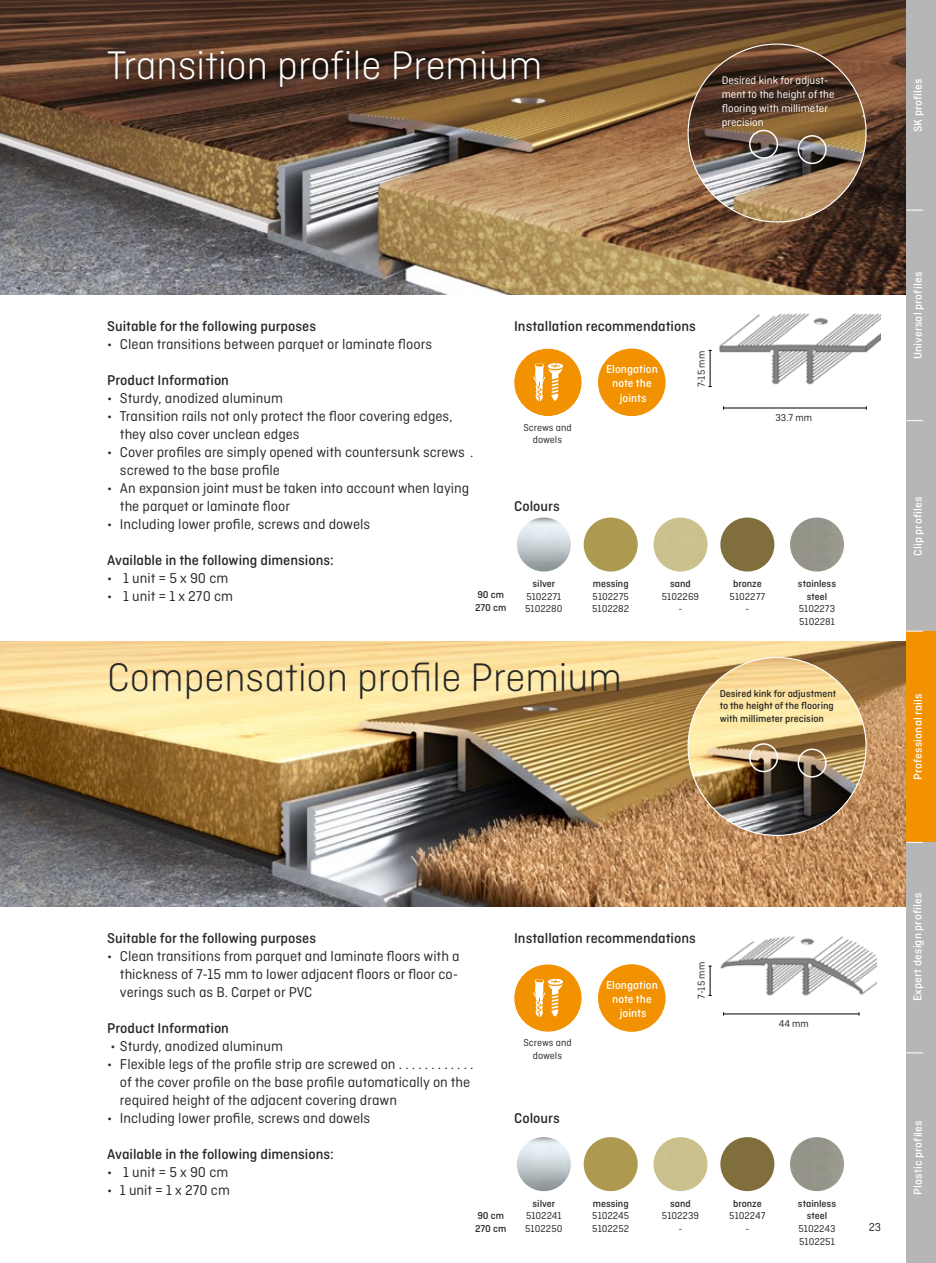
<style>
.page{position:relative;width:936px;height:1263px;background:#fff}
.page>*{position:absolute;margin:0;border:0;box-sizing:border-box;transform-origin:0 0}
.t1{font:300 42px "Ciutadella Rounded";color:#282827}
.t2{font:300 42px "Ciutadella Rounded";color:#fff}
.t3{font:15px/18px "Ciutadella Rounded";color:#282827}
.t4{font:500 15px "Ciutadella Rounded";color:#282827}
.t5{font:500 12px/14.4px "Ciutadella Rounded";letter-spacing:.01em;color:#fff;text-align:center}
.t6{font:12px "Ciutadella Rounded";color:#282827}
.t7{font:11.55px/13.8px "Ciutadella Rounded";color:#fff}
.t8{font:10.5px/12.6px "Ciutadella Rounded";color:#282827}
.t9{font:500 10.5px/12.6px "Ciutadella Rounded";color:#282827}
</style>
<div class="page">
<img style="left:0;top:0;width:906px;height:295px">
<div style="left:99px;top:42px;width:449px;height:53px;background:#000;opacity:.75"></div>
<div style="left:598px;top:349px;width:67px;height:67px;background:#f39200;border-radius:50%"></div>
<img style="left:517px;top:517px;width:54px;height:54px;border-radius:27px">
<div style="left:583px;top:517px;width:54px;height:54px;background:#ad994f;border-radius:27px"></div>
<div style="left:653px;top:517px;width:54px;height:54px;background:#cbc18e;border-radius:27px"></div>
<div style="left:720px;top:517px;width:54px;height:54px;background:#806f3c;border-radius:27px"></div>
<div style="left:514px;top:349px;width:67px;height:67px;background:#f39200;border-radius:50%"></div>
<svg style="left:533px;top:363px;width:30px;height:38px"></svg>
<div style="left:790px;top:517px;width:54px;height:54px;background:#959589;border-radius:27px"></div>
<img style="left:0;top:641px;width:906px;height:265px">
<div style="left:598px;top:964px;width:67px;height:68px;background:#f39200;border-radius:50%"></div>
<img style="left:517px;top:1137px;width:54px;height:54px;border-radius:27px">
<div style="left:583px;top:1137px;width:54px;height:54px;background:#ad994f;border-radius:27px"></div>
<div style="left:653px;top:1137px;width:54px;height:54px;background:#cbc18e;border-radius:27px"></div>
<div style="left:720px;top:1137px;width:54px;height:54px;background:#806f3c;border-radius:27px"></div>
<div style="left:514px;top:964px;width:67px;height:68px;background:#f39200;border-radius:50%"></div>
<svg style="left:533px;top:979px;width:30px;height:38px"></svg>
<div style="left:790px;top:1137px;width:54px;height:54px;background:#959589;border-radius:27px"></div>
<img style="left:688px;top:658px;width:178px;height:177px;border-radius:89px">
<div style="left:797px;top:748px;width:29px;height:29px;border:2px solid #fff;border-radius:50%"></div>
<div style="left:749px;top:743px;width:29px;height:29px;border:2px solid #fff;border-radius:50%"></div>
<img style="left:688px;top:44px;width:178px;height:178px;border-radius:89px">
<div style="left:797px;top:135px;width:29px;height:29px;border:2px solid #fff;border-radius:50%"></div>
<div style="left:749px;top:130px;width:29px;height:29px;border:2px solid #fff;border-radius:50%"></div>
<img style="left:719px;top:314px;width:161px;height:71px">
<hr style="left:723px;top:408px;width:143px;height:1px;background:#000">
<hr style="left:709px;top:350px;width:1px;height:36px;background:#000">
<img style="left:720px;top:935px;width:156px;height:61px">
<hr style="left:723px;top:1013px;width:136px;height:1px;background:#000">
<svg style="left:708px;top:966px;width:3px;height:30px"></svg>
<div style="left:906px;top:0;width:29px;height:1263px;background:#b7b6b6"></div>
<div style="left:906px;top:631px;width:29px;height:210px;background:#f39200"></div>
<svg style="left:906px;top:1052px;width:17px;height:1px"></svg>
<svg style="left:906px;top:631px;width:17px;height:1px"></svg>
<svg style="left:906px;top:420px;width:17px;height:1px"></svg>
<svg style="left:906px;top:210px;width:17px;height:1px"></svg>
<svg style="left:906px;top:842px;width:17px;height:1px"></svg>
<h1 class="t2" style="left:107px;top:42px;width:436px">Transition profile Premium</h1>
<p class="t7" style="left:721px;top:73px;width:114px">Desired kink for adjust&shy;ment to the height of the flooring with millimeter precision</p>
<p class="t5" style="left:910px;top:132px;width:55px;rotate:-90deg">SK profiles</p>
<p class="t4" style="left:107px;top:317px;width:210px">Suitable for the following purposes</p>
<p class="t3" style="left:107px;top:335px;width:326px">• Clean transitions between parquet or laminate floors</p>
<p class="t4" style="left:107px;top:371px;width:123px">Product Information</p>
<p class="t3" style="left:107px;top:389px;width:177px">• Sturdy, anodized aluminum</p>
<p class="t3" style="left:120px;top:407px;width:334px;text-indent:-13px">• Transition rails not only protect the floor covering edges, they also cover unclean edges</p>
<p class="t3" style="left:120px;top:443px;width:351px;text-indent:-13px">• Cover profiles are simply opened with countersunk screws .. screwed to the base profile</p>
<p class="t3" style="left:120px;top:479px;width:351px;text-indent:-13px">• An expansion joint must be taken into account when laying the parquet or laminate floor</p>
<p class="t3" style="left:107px;top:515px;width:264px">• Including lower profile, screws and dowels</p>
<p class="t4" style="left:107px;top:551px;width:228px">Available in the following dimensions:</p>
<p class="t3" style="left:107px;top:569px;width:123px">• 1 unit = 5 x 90 cm</p>
<p class="t3" style="left:107px;top:587px;width:127px">• 1 unit = 1 x 270 cm</p>
<p class="t9" style="left:475px;top:589px;width:33px">90 cm<br>270 cm</p>
<p class="t4" style="left:514px;top:317px;width:183px">Installation recommendations</p>
<p class="t8" style="left:523px;top:421px;width:50px;text-align:center">Screws and dowels</p>
<p class="t4" style="left:514px;top:497px;width:47px">Colours</p>
<p class="t5" style="left:606px;top:362px;width:53px">Elongation note the joints</p>
<p class="t8" style="left:695px;top:387px;width:38px;rotate:-90deg">7-15 mm</p>
<p class="t9" style="left:532px;top:577px;width:24px">silver</p>
<p class="t8" style="left:525px;top:590px;width:39px">5102271<br>5102280</p>
<p class="t9" style="left:592px;top:577px;width:37px">messing</p>
<p class="t8" style="left:592px;top:590px;width:38px">5102275<br>5102282</p>
<p class="t9" style="left:670px;top:577px;width:22px">sand</p>
<p class="t8" style="left:662px;top:590px;width:39px;text-align:center">5102269 -</p>
<h1 class="t1" style="left:107px;top:654px;width:516px">Compensation profile Premium</h1>
<p class="t8" style="left:775px;top:411px;width:38px">33.7 mm</p>
<p class="t9" style="left:733px;top:577px;width:30px">bronze</p>
<p class="t8" style="left:729px;top:590px;width:37px;text-align:center">5102277 -</p>
<p class="t9" style="left:797px;top:577px;width:40px;text-align:center">stainless steel</p>
<p class="t8" style="left:798px;top:603px;width:38px">5102273<br>5102281</p>
<p class="t9" style="left:719px;top:687px;width:118px">Desired kink for adjustment to the height of the flooring with millimeter precision</p>
<p class="t5" style="left:910px;top:359px;width:89px;rotate:-90deg">Universal profiles</p>
<p class="t5" style="left:910px;top:556px;width:61px;rotate:-90deg">Clip profiles</p>
<p class="t5" style="left:910px;top:780px;width:88px;rotate:-90deg">Professional rails</p>
<p class="t4" style="left:107px;top:929px;width:210px">Suitable for the following purposes</p>
<p class="t3" style="left:120px;top:947px;width:341px;text-align:justify;text-indent:-13px">• Clean transitions from parquet and laminate floors with a thickness of 7-15 mm to lower adjacent floors or floor co&shy;verings such as B. Carpet or PVC</p>
<p class="t4" style="left:107px;top:1019px;width:123px">Product Information</p>
<p class="t3" style="left:110px;top:1037px;width:174px">• Sturdy, anodized aluminum</p>
<p class="t3" style="left:120px;top:1055px;width:352px;text-indent:-13px">• Flexible legs of the profile strip are screwed on .............<br>of the cover profile on the base profile automatically on the required height of the adjacent covering drawn</p>
<p class="t3" style="left:107px;top:1109px;width:264px">• Including lower profile, screws and dowels</p>
<p class="t4" style="left:107px;top:1145px;width:228px">Available in the following dimensions:</p>
<p class="t3" style="left:107px;top:1163px;width:123px">• 1 unit = 5 x 90 cm</p>
<p class="t3" style="left:107px;top:1181px;width:124px">• 1 unit = 1 x 270 cm</p>
<p class="t9" style="left:475px;top:1209px;width:33px">90 cm<br>270 cm</p>
<p class="t4" style="left:514px;top:929px;width:183px">Installation recommendations</p>
<p class="t8" style="left:523px;top:1036px;width:50px;text-align:center">Screws and dowels</p>
<p class="t4" style="left:514px;top:1109px;width:47px">Colours</p>
<p class="t5" style="left:606px;top:977px;width:53px">Elongation note the joints</p>
<p class="t8" style="left:695px;top:998px;width:38px;rotate:-90deg">7-15 mm</p>
<p class="t9" style="left:532px;top:1197px;width:24px">silver</p>
<p class="t8" style="left:525px;top:1210px;width:39px">5102241<br>5102250</p>
<p class="t9" style="left:592px;top:1197px;width:37px">messing</p>
<p class="t8" style="left:592px;top:1210px;width:38px">5102245<br>5102252</p>
<p class="t9" style="left:670px;top:1197px;width:22px">sand</p>
<p class="t8" style="left:662px;top:1210px;width:39px;text-align:center">5102239 -</p>
<p class="t8" style="left:778px;top:1017px;width:32px">44 mm</p>
<p class="t9" style="left:733px;top:1197px;width:30px">bronze</p>
<p class="t8" style="left:729px;top:1210px;width:38px;text-align:center">5102247 -</p>
<p class="t9" style="left:797px;top:1197px;width:40px;text-align:center">stainless steel</p>
<p class="t8" style="left:798px;top:1222px;width:38px">5102243<br>5102251</p>
<p class="t5" style="left:910px;top:1001px;width:110px;rotate:-90deg">Expert design profiles</p>
<p class="t6" style="left:868px;top:1220px;width:14px">23</p>
<p class="t5" style="left:910px;top:1195px;width:77px;rotate:-90deg">Plastic profiles</p>
</div>
